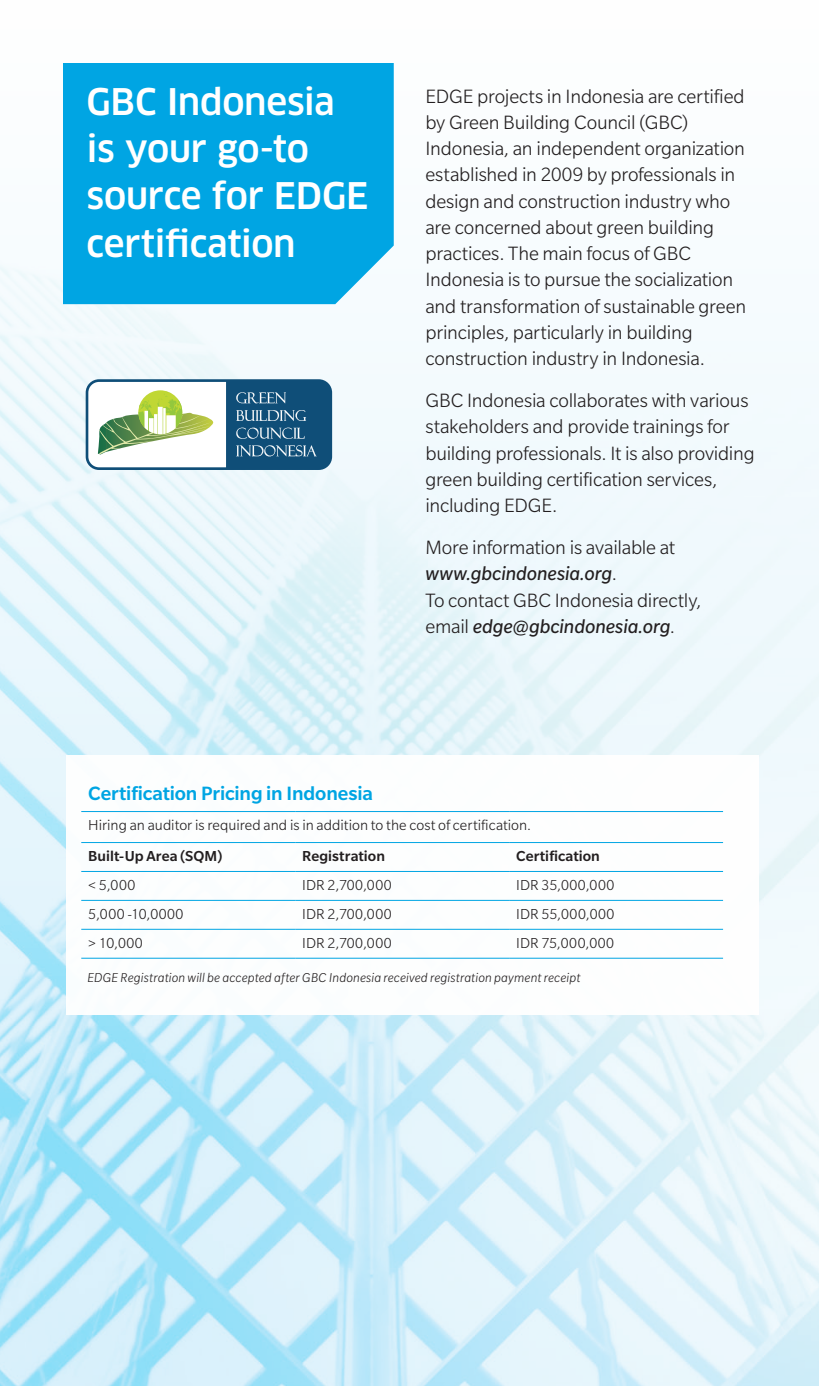
<style>
.page{position:relative;width:819px;height:1386px;background:#fff}
.page>*{position:absolute;margin:0;border:0;box-sizing:border-box;transform-origin:0 0}
.t1{font:500 35.88px/47.2px "Clan Pro";letter-spacing:-.01em;color:#fff}
.Body_Text{font:300 21px/26.2px "Slate Pro";letter-spacing:-.01em;color:#231f20}
.Subheader{font:500 21px "Slate Pro";letter-spacing:-.005em;color:#00a5e3}
.Table_-_Body{font:300 15.75px "Slate Pro";letter-spacing:.005em;color:#231f20}
.Table_-_Body-2{font:300 15.75px "Slate Pro";letter-spacing:.035em;color:#231f20}
.Table_Headers{font:500 15.75px "Slate Pro";letter-spacing:.005em;color:#231f20}
.Photo_Captions{font:italic 300 14px "Slate Pro";letter-spacing:.01em;color:#231f20}
.s1{font-weight:400;font-style:italic}
</style>
<div class="page">
<img style="left:0;top:264px;width:819px;height:1122px">
<div style="left:63px;top:63px;width:331px;height:241px;background:#00a5e3"></div>
<div style="left:66px;top:755px;width:693px;height:260px;background:#fff"></div>
<hr style="left:81px;top:871px;width:214px;height:1px;background:#00a5e3">
<hr style="left:295px;top:871px;width:214px;height:1px;background:#00a5e3">
<hr style="left:509px;top:871px;width:214px;height:1px;background:#00a5e3">
<hr style="left:81px;top:900px;width:214px;height:1px;background:#00a5e3">
<hr style="left:295px;top:900px;width:214px;height:1px;background:#00a5e3">
<hr style="left:509px;top:900px;width:214px;height:1px;background:#00a5e3">
<hr style="left:81px;top:811px;width:214px;height:1px;background:#00a5e3">
<hr style="left:295px;top:811px;width:214px;height:1px;background:#00a5e3">
<hr style="left:509px;top:811px;width:214px;height:1px;background:#00a5e3">
<hr style="left:81px;top:842px;width:214px;height:1px;background:#00a5e3">
<hr style="left:295px;top:842px;width:214px;height:1px;background:#00a5e3">
<hr style="left:509px;top:842px;width:214px;height:1px;background:#00a5e3">
<hr style="left:81px;top:929px;width:214px;height:1px;background:#00a5e3">
<hr style="left:295px;top:929px;width:214px;height:1px;background:#00a5e3">
<hr style="left:509px;top:929px;width:214px;height:1px;background:#00a5e3">
<hr style="left:81px;top:958px;width:214px;height:1px;background:#00a5e3">
<hr style="left:295px;top:958px;width:214px;height:1px;background:#00a5e3">
<hr style="left:509px;top:958px;width:214px;height:1px;background:#00a5e3">
<div style="left:86px;top:379px;width:246px;height:91px;background:#0f4e78;border-radius:13px"></div>
<svg style="left:88px;top:382px;width:138px;height:85px;background:#dce7cd"></svg>
<svg style="left:236px;top:392px;width:50px;height:12px"></svg>
<svg style="left:236px;top:410px;width:70px;height:11px"></svg>
<svg style="left:236px;top:428px;width:69px;height:11px"></svg>
<svg style="left:236px;top:445px;width:81px;height:12px"></svg>
<p class="t1" style="left:87px;top:78px;width:283px">GBC Indonesia is your go-to source for EDGE certification</p>
<p class="Body_Text" style="left:425px;top:83px;width:322px">EDGE projects in Indonesia are certified by Green Building Council (GBC)<br>Indonesia, an independent organization established in 2009 by professionals in design and construction industry who are concerned about green building practices. The main focus of GBC Indonesia is to pursue the socialization and transformation of sustainable green principles, particularly in building construction industry in Indonesia.</p>
<p class="Body_Text" style="left:425px;top:387px;width:331px">GBC Indonesia collaborates with various stakeholders and provide trainings for building professionals. It is also providing green building certification services, including EDGE.</p>
<p class="Body_Text" style="left:425px;top:534px;width:277px">More information is available at <span class="s1">www.gbcindonesia.org</span>.<br>To contact GBC Indonesia directly, email <span class="s1">edge@gbcindonesia.org</span>.</p>
<p class="Subheader" style="left:88px;top:782px;width:286px">Certification Pricing in Indonesia</p>
<p class="Table_-_Body" style="left:88px;top:817px;width:444px">Hiring an auditor is required and is in addition to the cost of certification.</p>
<p class="Table_Headers" style="left:88px;top:848px;width:136px">Built-Up Area (SQM)</p>
<p class="Table_Headers" style="left:302px;top:848px;width:84px">Registration</p>
<p class="Table_Headers" style="left:516px;top:848px;width:85px">Certification</p>
<p class="Table_-_Body" style="left:88px;top:877px;width:49px">&lt; 5,000</p>
<p class="Table_-_Body" style="left:302px;top:877px;width:91px">IDR 2,700,000</p>
<p class="Table_-_Body-2" style="left:516px;top:877px;width:100px">IDR 35,000,000</p>
<p class="Table_-_Body-2" style="left:88px;top:906px;width:97px">5,000 -10,0000</p>
<p class="Table_-_Body" style="left:302px;top:906px;width:91px">IDR 2,700,000</p>
<p class="Table_-_Body-2" style="left:516px;top:906px;width:100px">IDR 55,000,000</p>
<p class="Table_-_Body" style="left:88px;top:935px;width:56px">&gt; 10,000</p>
<p class="Table_-_Body" style="left:302px;top:935px;width:91px">IDR 2,700,000</p>
<p class="Table_-_Body-2" style="left:516px;top:935px;width:99px">IDR 75,000,000</p>
<p class="Photo_Captions" style="left:87px;top:970px;width:494px">EDGE Registration will be accepted after GBC Indonesia received registration payment receipt</p>
</div>
